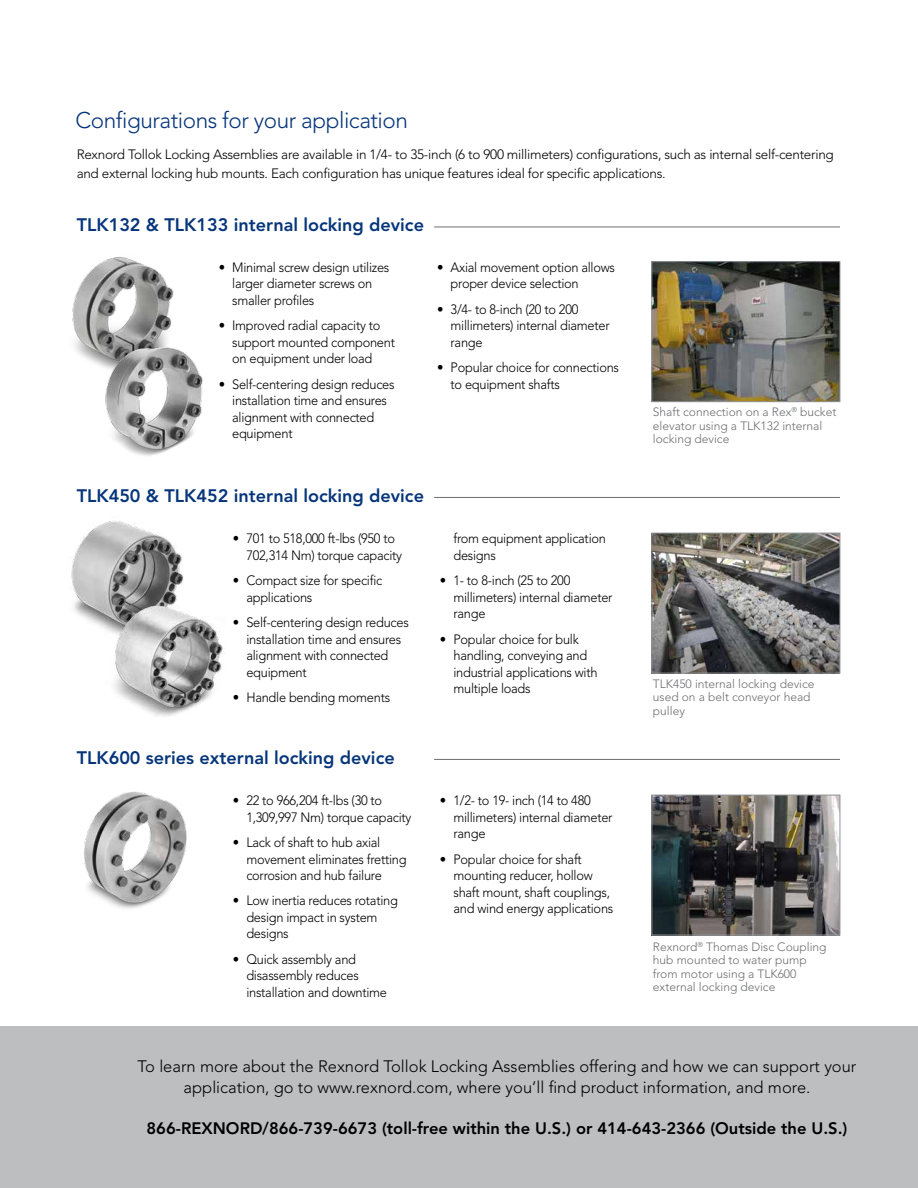
<style>
.page{position:relative;width:918px;height:1188px;background:#fff}
.page>*{position:absolute;margin:0;border:0;box-sizing:border-box;transform-origin:0 0}
.t1{font:300 22.5px "Avenir LT Std";letter-spacing:-.02em;color:#06357a}
.t2{font:800 18px "Avenir LT Std";color:#06357a}
.t3{font:300 16.5px/21px "Avenir LT Std";color:#000;text-align:center}
.t4{font:800 16.5px "Avenir LT Std";color:#000}
.t5{font:300 13.5px/16.5px "Avenir LT Std";letter-spacing:-.02em;color:#000;scale:.95 1}
.t6{font:300 13.5px/19.5px "Avenir LT Std";letter-spacing:-.02em;color:#000}
.t7{font:300 12px/13.5px "Avenir LT Std";color:#6d6e71}
</style>
<div class="page">
<img style="left:653px;top:263px;width:185px;height:137px">
<div style="left:651px;top:261px;width:189px;height:141px;border:1px solid #939598"></div>
<img style="left:653px;top:535px;width:185px;height:136px">
<div style="left:651px;top:533px;width:189px;height:140px;border:1px solid #939598"></div>
<img style="left:653px;top:797px;width:185px;height:136px">
<div style="left:651px;top:795px;width:189px;height:140px;border:1px solid #939598"></div>
<hr style="left:434px;top:227px;width:406px;height:1px;background:#6d6e71">
<hr style="left:434px;top:497px;width:406px;height:1px;background:#6d6e71">
<hr style="left:434px;top:759px;width:406px;height:1px;background:#6d6e71">
<div style="left:0;top:1026px;width:918px;height:162px;background:#bcbec0"></div>
<img style="left:71px;top:521px;width:113px;height:102px">
<img style="left:84px;top:791px;width:103px;height:118px">
<img style="left:94px;top:594px;width:129px;height:123px">
<img style="left:72px;top:257px;width:102px;height:103px">
<img style="left:89px;top:339px;width:114px;height:117px">
<h1 class="t1" style="left:76px;top:107px;width:334px">Configurations for your application</h1>
<p class="t6" style="left:77px;top:144px;width:759px">Rexnord Tollok Locking Assemblies are available in 1/4- to 35-inch (6 to 900 millimeters) configurations, such as internal self-centering and external locking hub mounts. Each configuration has unique features ideal for specific applications.</p>
<h2 class="t2" style="left:77px;top:214px;width:349px">TLK132 &amp; TLK133 internal locking device</h2>
<p class="t5" style="left:232px;top:259px;width:167px;text-indent:-14px">• Minimal screw design utilizes larger diameter screws on smaller profiles</p>
<p class="t5" style="left:232px;top:317px;width:173px;text-indent:-14px">• Improved radial capacity to support mounted component on equipment under load</p>
<p class="t5" style="left:232px;top:376px;width:172px;text-indent:-14px">• Self-centering design reduces installation time and ensures alignment with connected equipment</p>
<p class="t5" style="left:451px;top:259px;width:175px;text-indent:-14px">• Axial movement option allows proper device selection</p>
<p class="t5" style="left:451px;top:301px;width:169px;text-indent:-14px">• 3/4- to 8-inch (20 to 200 millimeters) internal diameter range</p>
<p class="t5" style="left:451px;top:359px;width:179px;text-indent:-14px">• Popular choice for connections to equipment shafts</p>
<h2 class="t2" style="left:77px;top:485px;width:349px">TLK450 &amp; TLK452 internal locking device</h2>
<p class="t5" style="left:246px;top:530px;width:165px;text-indent:-14px">• 701 to 518,000 ft-lbs (950 to<br>702,314 Nm) torque capacity</p>
<p class="t5" style="left:246px;top:572px;width:145px;text-indent:-14px">• Compact size for specific applications</p>
<p class="t5" style="left:246px;top:614px;width:172px;text-indent:-14px">• Self-centering design reduces installation time and ensures alignment with connected equipment</p>
<p class="t5" style="left:233px;top:689px;width:167px">• Handle bending moments</p>
<p class="t5" style="left:453px;top:530px;width:162px">from equipment application designs</p>
<p class="t5" style="left:453px;top:572px;width:169px;text-indent:-14px">• 1- to 8-inch (25 to 200 millimeters) internal diameter range</p>
<p class="t5" style="left:453px;top:631px;width:153px;text-indent:-14px">• Popular choice for bulk handling, conveying and industrial applications with multiple loads</p>
<h2 class="t2" style="left:77px;top:747px;width:320px">TLK600 series external locking device</h2>
<p class="t5" style="left:246px;top:792px;width:175px;text-indent:-14px">• 22 to 966,204 ft-lbs (30 to<br>1,309,997 Nm) torque capacity</p>
<p class="t5" style="left:246px;top:834px;width:170px;text-indent:-14px">• Lack of shaft to hub axial movement eliminates fretting corrosion and hub failure</p>
<p class="t5" style="left:246px;top:893px;width:161px;text-indent:-14px">• Low inertia reduces rotating design impact in system designs</p>
<p class="t5" style="left:246px;top:951px;width:150px;text-indent:-14px">• Quick assembly and disassembly reduces installation and downtime</p>
<p class="t5" style="left:453px;top:792px;width:169px;text-indent:-14px">• 1/2- to 19- inch (14 to 480 millimeters) internal diameter range</p>
<p class="t5" style="left:453px;top:851px;width:170px;text-indent:-14px">• Popular choice for shaft mounting reducer, hollow shaft mount, shaft couplings, and wind energy applications</p>
<p class="t7" style="left:653px;top:405px;width:185px">Shaft connection on a Rex<sup>®</sup> bucket elevator using a TLK132 internal locking device</p>
<p class="t7" style="left:653px;top:677px;width:163px">TLK450 internal locking device used on a belt conveyor head pulley</p>
<p class="t7" style="left:653px;top:940px;width:175px">Rexnord<sup>®</sup> Thomas Disc Coupling hub mounted to water pump from motor using a TLK600 external locking device</p>
<p class="t3" style="left:138px;top:1056px;width:720px">To learn more about the Rexnord Tollok Locking Assemblies offering and how we can support your application, go to www.rexnord.com, where you’ll find product information, and more.</p>
<p class="t4" style="left:147px;top:1119px;width:702px">866-REXNORD/866-739-6673 (toll-free within the U.S.) or 414-643-2366 (Outside the U.S.)</p>
</div>
